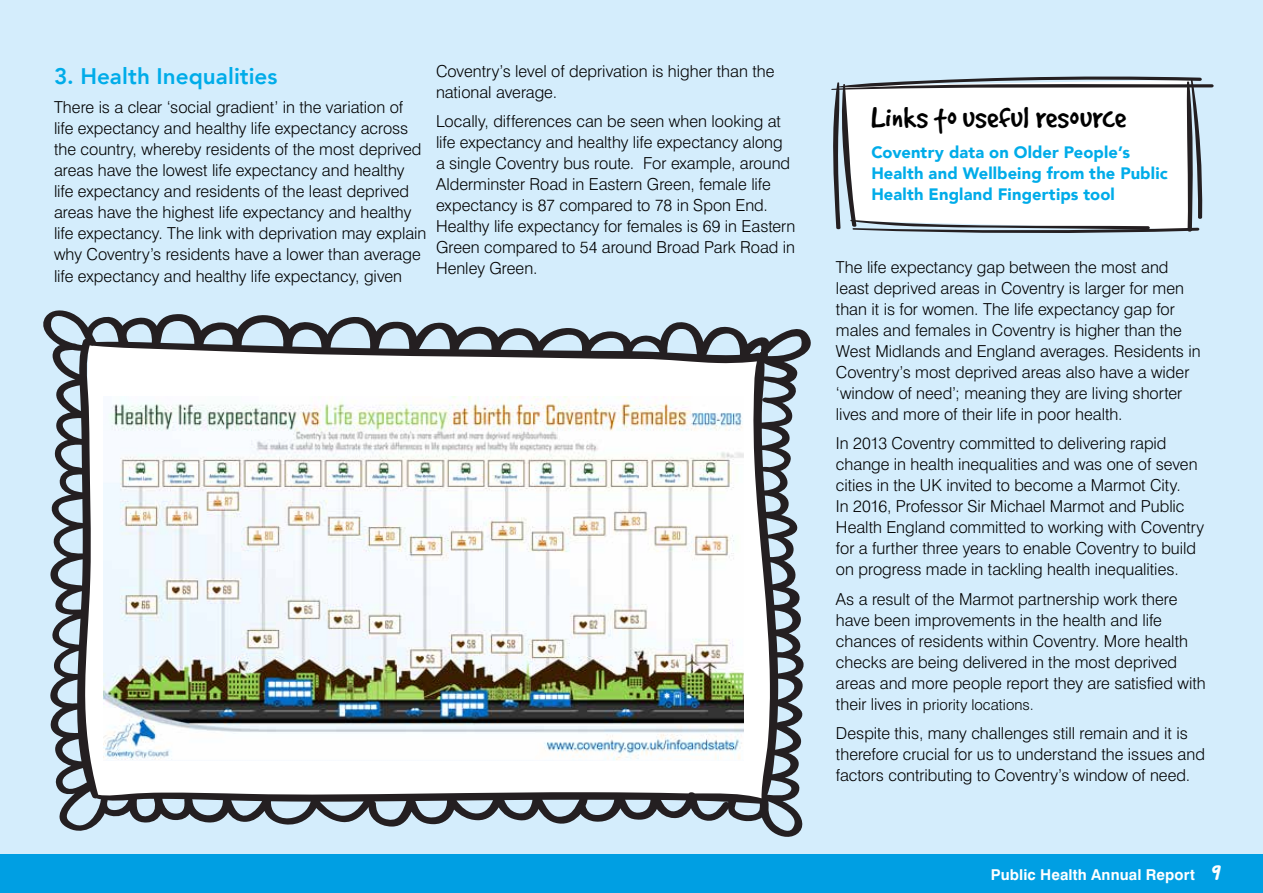
<style>
.page{position:relative;width:1263px;height:893px;background:#d4edfc}
.page>*{position:absolute;margin:0;border:0;box-sizing:border-box;transform-origin:0 0}
.t1{font:33px "Good Dog";letter-spacing:.015em;color:#000}
.t2{font:800 22.5px "Avenir";color:#00ace9}
.t3{font:300 16.5px/21px "Swiss 721 BT";color:#000}
.t4{font:900 16.5px/21px "Avenir";letter-spacing:.01em;color:#00ace9}
.t5{font:300 15px "Swiss 721 BT";letter-spacing:.005em;color:#000}
.t6{font:700 15px "Swiss 721 BT";letter-spacing:.01em;color:#fff}
.s1{font-size:16.5px}
.s2{font-family:"Good Dog";font-weight:400;font-size:30px}
</style>
<div class="page">
<div style="left:0;top:855px;width:1263px;height:38px;background:#009fe3"></div>
<img style="left:43px;top:310px;width:768px;height:527px">
<svg style="left:831px;top:76px;width:383px;height:157px;background:#e2e5e7"></svg>
<h2 class="t2" style="left:54px;top:56px;width:225px">3. Health Inequalities</h2>
<p class="t3" style="left:54px;top:97px;width:374px">There is a clear ‘social gradient’ in the variation of life expectancy and healthy life expectancy across the country, whereby residents of the most deprived areas have the lowest life expectancy and healthy life expectancy and residents of the least deprived areas have the highest life expectancy and healthy life expectancy. The link with deprivation may explain why Coventry’s residents have a lower than average life expectancy and healthy life expectancy, given</p>
<p class="t3" style="left:436px;top:60px;width:340px">Coventry’s level of deprivation is higher than the national average.</p>
<p class="t3" style="left:436px;top:111px;width:361px">Locally, differences can be seen when looking at life expectancy and healthy life expectancy along a single Coventry bus route. For example, around Alderminster Road in Eastern Green, female life expectancy is 87 compared to 78 in Spon End.<br>Healthy life expectancy for females is 69 in Eastern Green compared to 54 around Broad Park Road in Henley Green.</p>
<h1 class="t1" style="left:871px;top:101px;width:256px">Links to useful resource</h1>
<p class="t4" style="left:871px;top:141px;width:298px">Coventry data on Older People’s<br>Health and Wellbeing from the Public<br>Health England Fingertips tool</p>
<p class="t3" style="left:836px;top:256px;width:366px">The life expectancy gap between the most and least deprived areas in Coventry is larger for men than it is for women. The life expectancy gap for males and females in Coventry is higher than the West Midlands and England averages. Residents in Coventry’s most deprived areas also have a wider ‘window of need’; meaning they are living shorter lives and more of their life in poor health.</p>
<p class="t3" style="left:836px;top:433px;width:370px">In 2013 Coventry committed to delivering rapid change in health inequalities and was one of seven cities in the UK invited to become a Marmot City.<br>In 2016, Professor Sir Michael Marmot and Public Health England committed to working with Coventry for a further three years to enable Coventry to build on progress made in tackling health inequalities.</p>
<p class="t3" style="left:836px;top:588px;width:371px">As a result of the Marmot partnership work there have been improvements in the health and life chances of residents within Coventry. More health checks are being delivered in the most deprived areas and more people report they are satisfied with</p>
<p class="t5" style="left:836px;top:695px;width:199px"><span class="s1">their lives in</span> priority locations.</p>
<p class="t3" style="left:836px;top:723px;width:370px">Despite this, many challenges still remain and it is therefore crucial for us to understand the issues and factors contributing to Coventry’s window of need.</p>
<p class="t6" style="left:991px;top:865px;width:232px">Public Health Annual Report <span class="s2">9</span></p>
</div>
